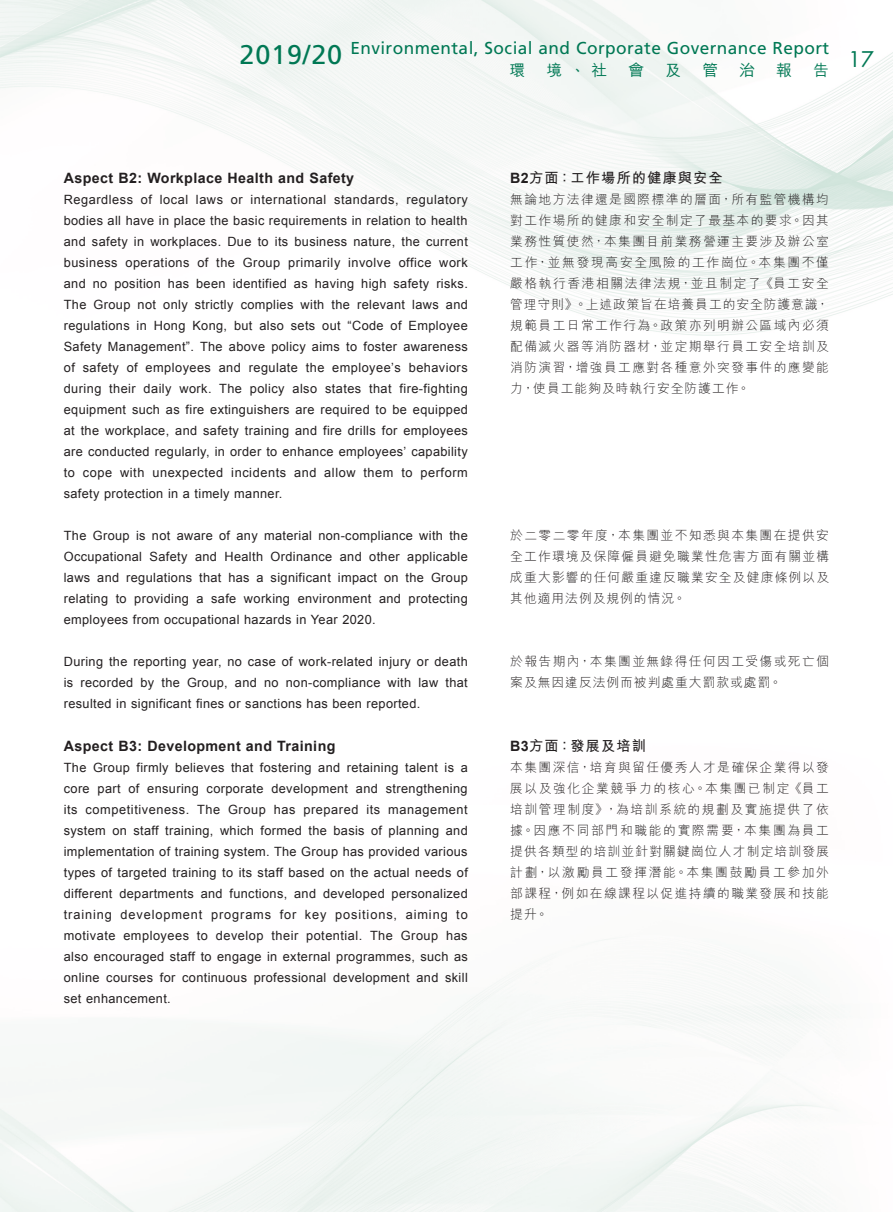
<style>
.page{position:relative;width:893px;height:1212px;background:#fff}
.page>*{position:absolute;margin:0;border:0;box-sizing:border-box;transform-origin:0 0}
.t1{font:27px "Frutiger LT Std";letter-spacing:.03em;color:#007854}
.t2{font:21px "Futura Std";color:#007854}
.t3{font:17.25px "Frutiger LT Std";letter-spacing:.025em;color:#007854}
.t4{font:500 15.75px "M Hei HK";color:#007854}
.t5{font:700 14.25px "Arial";letter-spacing:.03em;color:#231f20}
.t6{font:700 14.25px "M Hei HK";letter-spacing:.08em;color:#231f20}
.t7{font:12.75px/21px "Arial";letter-spacing:.03em;color:#231f20;text-align:justify}
.t8{font:300 12.75px/21px "M Hei HK";letter-spacing:.11em;color:#231f20;text-align:justify}
.s1{font-family:"Arial"}
</style>
<div class="page">
<h3 class="t3" style="left:350px;top:38px;width:480px">Environmental, Social and Corporate Governance Report</h3>
<p class="t4" style="left:510px;top:58px;width:17px">環</p>
<p class="t4" style="left:546px;top:58px;width:62px">境、社</p>
<p class="t4" style="left:628px;top:58px;width:17px">會</p>
<p class="t4" style="left:665px;top:58px;width:17px">及</p>
<p class="t4" style="left:702px;top:58px;width:17px">管</p>
<p class="t4" style="left:739px;top:58px;width:17px">治</p>
<p class="t4" style="left:776px;top:58px;width:17px">報</p>
<p class="t4" style="left:813px;top:58px;width:17px">告</p>
<h1 class="t1" style="left:240px;top:38px;width:104px">2019/20</h1>
<h2 class="t2" style="left:848px;top:46px;width:27px">17</h2>
<p class="t5" style="left:64px;top:168px;width:292px">Aspect B2: Workplace Health and Safety</p>
<p class="t7" style="left:64px;top:189px;width:406px">Regardless of local laws or international standards, regulatory bodies all have in place the basic requirements in relation to health and safety in workplaces. Due to its business nature, the current business operations of the Group primarily involve office work and no position has been identified as having high safety risks.<br>The Group not only strictly complies with the relevant laws and regulations in Hong Kong, but also sets out “Code of Employee Safety Management”. The above policy aims to foster awareness of safety of employees and regulate the employee’s behaviors during their daily work. The policy also states that fire-fighting equipment such as fire extinguishers are required to be equipped at the workplace, and safety training and fire drills for employees are conducted regularly, in order to enhance employees’ capability to cope with unexpected incidents and allow them to perform safety protection in a timely manner.</p>
<p class="t7" style="left:64px;top:525px;width:406px">The Group is not aware of any material non-compliance with the Occupational Safety and Health Ordinance and other applicable laws and regulations that has a significant impact on the Group relating to providing a safe working environment and protecting employees from occupational hazards in Year 2020.</p>
<p class="t7" style="left:64px;top:651px;width:406px">During the reporting year, no case of work-related injury or death is recorded by the Group, and no non-compliance with law that resulted in significant fines or sanctions has been reported.</p>
<p class="t5" style="left:64px;top:736px;width:273px">Aspect B3: Development and Training</p>
<p class="t7" style="left:64px;top:757px;width:406px">The Group firmly believes that fostering and retaining talent is a core part of ensuring corporate development and strengthening its competitiveness. The Group has prepared its management system on staff training, which formed the basis of planning and implementation of training system. The Group has provided various types of targeted training to its staff based on the actual needs of different departments and functions, and developed personalized training development programs for key positions, aiming to motivate employees to develop their potential. The Group has also encouraged staff to engage in external programmes, such as online courses for continuous professional development and skill set enhancement.</p>
<p class="t6" style="left:510px;top:167px;width:214px"><span class="s1">B2</span>方面：工作場所的健康與安全</p>
<p class="t8" style="left:510px;top:188px;width:320px">無論地方法律還是國際標準的層面，所有監管機構均對工作場所的健康和安全制定了最基本的要求。因其業務性質使然，本集團目前業務營運主要涉及辦公室工作，並無發現高安全風險的工作崗位。本集團不僅嚴格執行香港相關法律法規，並且制定了《員工安全管理守則》。上述政策旨在培養員工的安全防護意識，規範員工日常工作行為。政策亦列明辦公區域內必須配備滅火器等消防器材，並定期舉行員工安全培訓及消防演習，增強員工應對各種意外突發事件的應變能力，使員工能夠及時執行安全防護工作。</p>
<p class="t8" style="left:510px;top:525px;width:320px">於二零二零年度，本集團並不知悉與本集團在提供安全工作環境及保障僱員避免職業性危害方面有關並構成重大影響的任何嚴重違反職業安全及健康條例以及其他適用法例及規例的情況。</p>
<p class="t8" style="left:510px;top:651px;width:320px">於報告期內，本集團並無錄得任何因工受傷或死亡個案及無因違反法例而被判處重大罰款或處罰。</p>
<p class="t6" style="left:510px;top:735px;width:137px"><span class="s1">B3</span>方面：發展及培訓</p>
<p class="t8" style="left:510px;top:756px;width:320px">本集團深信，培育與留任優秀人才是確保企業得以發展以及強化企業競爭力的核心。本集團已制定《員工培訓管理制度》，為培訓系統的規劃及實施提供了依據。因應不同部門和職能的實際需要，本集團為員工提供各類型的培訓並針對關鍵崗位人才制定培訓發展計劃，以激勵員工發揮潛能。本集團鼓勵員工參加外部課程，例如在線課程以促進持續的職業發展和技能提升。</p>
</div>
